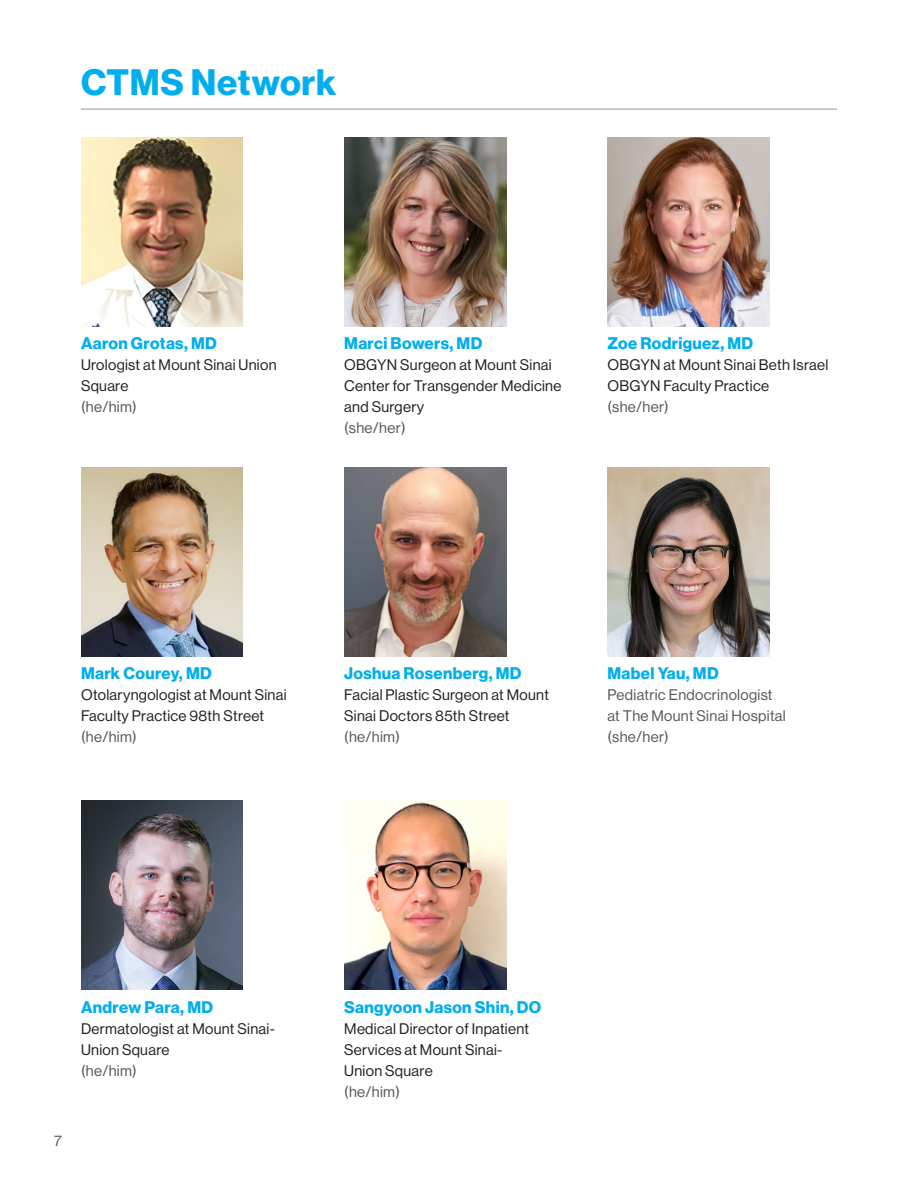
<style>
.page{position:relative;width:918px;height:1188px;background:#fff}
.page>*{position:absolute;margin:0;border:0;box-sizing:border-box;transform-origin:0 0}
.t1{font:36px "N Haas Grotesk DS Std 75 Bd";letter-spacing:.02em;color:#00aeef}
.Doctor_Name{font:16.5px "N Haas Grotesk DS Std 75 Bd";letter-spacing:.02em;color:#00aeef}
.Photo_Caption{font:15px/21px "N Haas Grotesk DS Std 55 Rg";letter-spacing:.02em;color:#231f20}
.Pronouns{font:15px/21px "N Haas Grotesk DS Std 55 Rg";letter-spacing:.02em;color:#57585a}
</style>
<div class="page">
<hr style="left:81px;top:109px;width:756px;height:1px;background:#939598">
<img style="left:344px;top:138px;width:162px;height:189px">
<img style="left:608px;top:138px;width:162px;height:189px">
<img style="left:81px;top:468px;width:162px;height:189px">
<img style="left:608px;top:468px;width:162px;height:189px">
<img style="left:344px;top:468px;width:162px;height:189px">
<img style="left:81px;top:801px;width:162px;height:189px">
<img style="left:344px;top:800px;width:162px;height:189px">
<img style="left:81px;top:138px;width:162px;height:189px">
<p class="t1" style="left:81px;top:62px;width:257px">CTMS Network</p>
<p class="Doctor_Name" style="left:81px;top:334px;width:137px">Aaron Grotas, MD</p>
<p class="Photo_Caption" style="left:81px;top:355px;width:197px">Urologist at Mount Sinai Union<br>Square</p>
<p class="Pronouns" style="left:81px;top:397px;width:57px">(he/him)</p>
<p class="Doctor_Name" style="left:344px;top:334px;width:140px">Marci Bowers, MD</p>
<p class="Photo_Caption" style="left:344px;top:355px;width:219px">OBGYN Surgeon at Mount Sinai<br>Center for Transgender Medicine and Surgery</p>
<p class="Pronouns" style="left:344px;top:418px;width:63px">(she/her)</p>
<p class="Doctor_Name" style="left:608px;top:334px;width:147px">Zoe Rodriguez, MD</p>
<p class="Photo_Caption" style="left:608px;top:355px;width:222px">OBGYN at Mount Sinai Beth Israel<br>OBGYN Faculty Practice</p>
<p class="Pronouns" style="left:608px;top:397px;width:63px">(she/her)</p>
<p class="Doctor_Name" style="left:81px;top:664px;width:132px">Mark Courey, MD</p>
<p class="Photo_Caption" style="left:81px;top:685px;width:207px">Otolaryngologist at Mount Sinai<br>Faculty Practice 98th Street</p>
<p class="Pronouns" style="left:81px;top:727px;width:57px">(he/him)</p>
<p class="Doctor_Name" style="left:344px;top:664px;width:179px">Joshua Rosenberg, MD</p>
<p class="Photo_Caption" style="left:344px;top:685px;width:206px">Facial Plastic Surgeon at Mount<br>Sinai Doctors 85th Street</p>
<p class="Pronouns" style="left:344px;top:727px;width:57px">(he/him)</p>
<p class="Doctor_Name" style="left:608px;top:664px;width:113px">Mabel Yau, MD</p>
<p class="Pronouns" style="left:608px;top:685px;width:180px">Pediatric Endocrinologist at The Mount Sinai Hospital (she/her)</p>
<p class="Doctor_Name" style="left:81px;top:998px;width:134px">Andrew Para, MD</p>
<p class="Photo_Caption" style="left:81px;top:1019px;width:195px">Dermatologist at Mount Sinai-<br>Union Square</p>
<p class="Pronouns" style="left:81px;top:1061px;width:57px">(he/him)</p>
<p class="Pronouns" style="left:54px;top:1130px;width:9px">7</p>
<p class="Doctor_Name" style="left:344px;top:998px;width:198px">Sangyoon Jason Shin, DO</p>
<p class="Photo_Caption" style="left:344px;top:1019px;width:186px">Medical Director of Inpatient<br>Services at Mount Sinai-<br>Union Square</p>
<p class="Pronouns" style="left:344px;top:1082px;width:57px">(he/him)</p>
</div>
